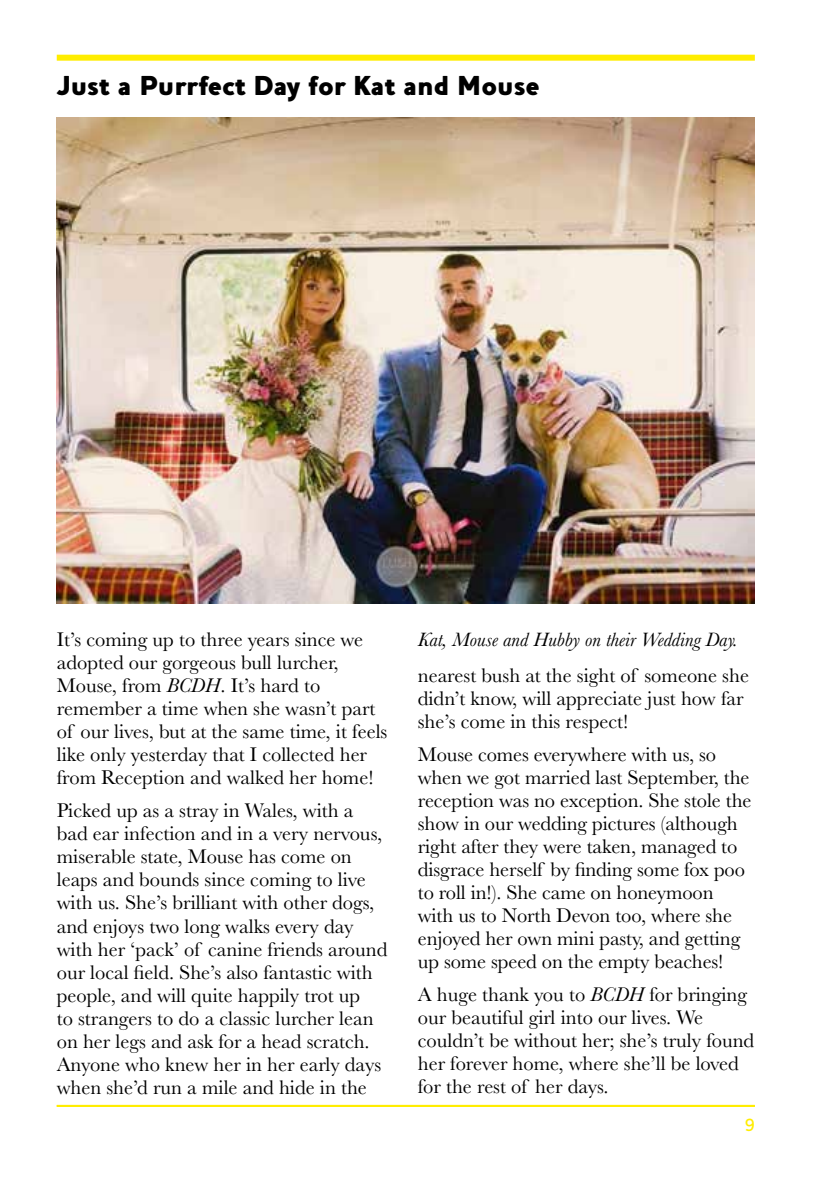
<style>
.page{position:relative;width:840px;height:1191px;background:#fff}
.page>*{position:absolute;margin:0;border:0;box-sizing:border-box;transform-origin:0 0}
.t1{font:800 28px "Houschka";color:#000}
.t2{font:20.4px/23px "Baskerville";color:#000}
.t3{font:italic 20px "Baskerville";color:#000}
.t4{font:500 18px "Houschka";color:#ffed00}
.s1{font-style:italic}
</style>
<div class="page">
<div style="left:57px;top:55px;width:697px;height:6px;background:#ffed00"></div>
<hr style="left:57px;top:1105px;width:697px;height:2px;background:#ffed00">
<img style="left:57px;top:117px;width:697px;height:486px">
<h1 class="t1" style="left:57px;top:69px;width:484px">Just a Purrfect Day for Kat and Mouse</h1>
<p class="t2" style="left:57px;top:628px;width:332px">It’s coming up to three years since we adopted our gorgeous bull lurcher, Mouse, from <span class="s1">BCDH</span>. It’s hard to remember a time when she wasn’t part of our lives, but at the same time, it feels like only yesterday that I collected her from Reception and walked her home!</p>
<p class="t2" style="left:57px;top:799px;width:332px">Picked up as a stray in Wales, with a bad ear infection and in a very nervous, miserable state, Mouse has come on leaps and bounds since coming to live with us. She’s brilliant with other dogs, and enjoys two long walks every day with her ‘pack’ of canine friends around our local field. She’s also fantastic with people, and will quite happily trot up<br>to strangers to do a classic lurcher lean on her legs and ask for a head scratch.<br>Anyone who knew her in her early days when she’d run a mile and hide in the</p>
<p class="t3" style="left:417px;top:626px;width:321px">Kat, Mouse and Hubby on their Wedding Day.</p>
<p class="t2" style="left:417px;top:664px;width:332px">nearest bush at the sight of someone she didn’t know, will appreciate just how far she’s come in this respect!</p>
<p class="t2" style="left:417px;top:743px;width:335px">Mouse comes everywhere with us, so when we got married last September, the reception was no exception. She stole the show in our wedding pictures (although right after they were taken, managed to disgrace herself by finding some fox poo to roll in!). She came on honeymoon with us to North Devon too, where she enjoyed her own mini pasty, and getting up some speed on the empty beaches!</p>
<p class="t2" style="left:417px;top:983px;width:338px">A huge thank you to <span class="s1">BCDH</span> for bringing our beautiful girl into our lives. We couldn’t be without her; she’s truly found her forever home, where she’ll be loved for the rest of her days.</p>
<p class="t4" style="left:744px;top:1114px;width:12px">9</p>
</div>
